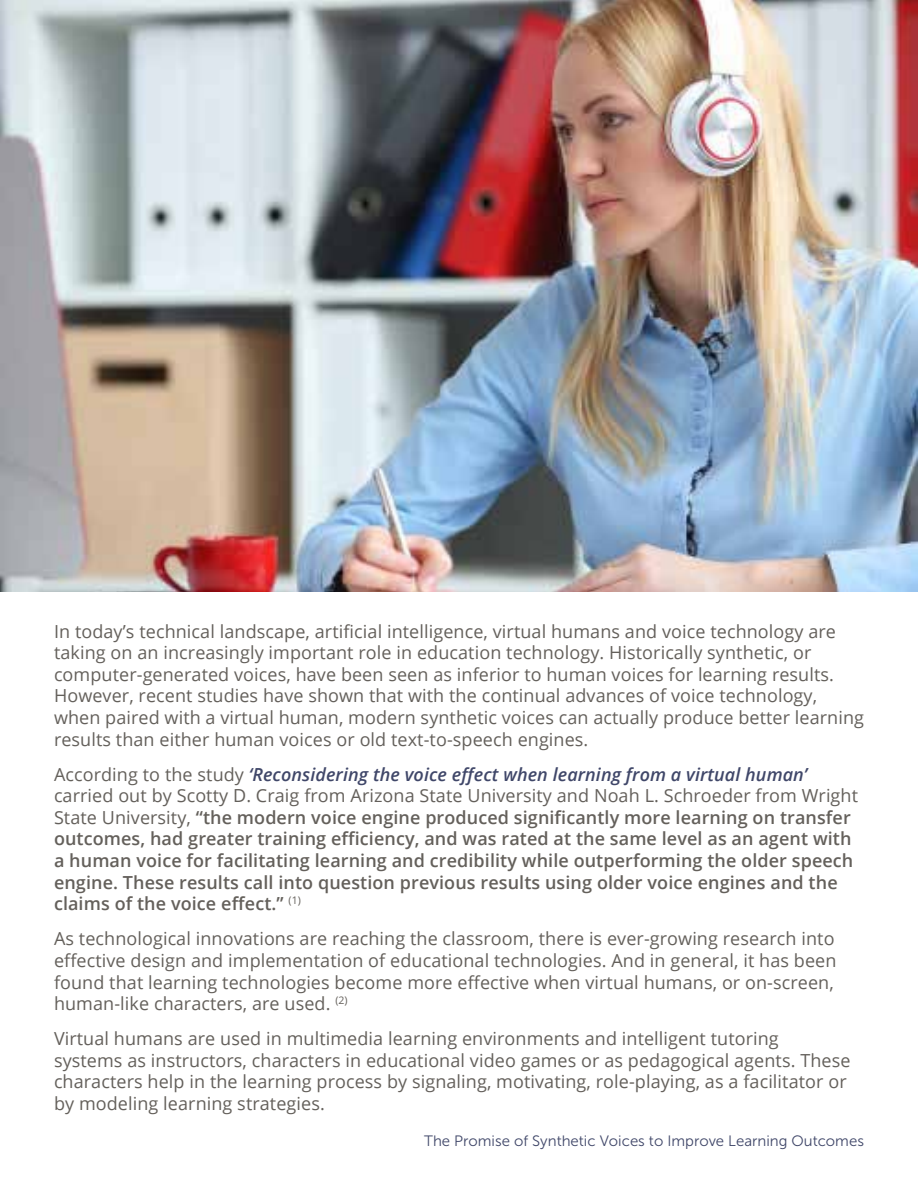
<style>
.page{position:relative;width:918px;height:1188px;background:#fff}
.page>*{position:absolute;margin:0;border:0;box-sizing:border-box;transform-origin:0 0}
.t1{font:18px/21.6px "Open Sans";letter-spacing:.005em;color:#64605b}
.t2{font:600 18px/21.6px "Open Sans";letter-spacing:.005em;color:#64605b}
.t3{font:15px "Museo Sans 300";color:#404769}
.s1{font-weight:400}
.s2{font-style:italic;color:#404769}
</style>
<div class="page">
<img style="left:0;top:0;width:918px;height:592px">
<p class="t1" style="left:54px;top:620px;width:812px">In today’s technical landscape, artificial intelligence, virtual humans and voice technology are taking on an increasingly important role in education technology. Historically synthetic, or computer-generated voices, have been seen as inferior to human voices for learning results.<br>However, recent studies have shown that with the continual advances of voice technology, when paired with a virtual human, modern synthetic voices can actually produce better learning results than either human voices or old text-to-speech engines.</p>
<p class="t2" style="left:54px;top:763px;width:806px"><span class="s1">According to the study</span> <span class="s2">‘Reconsidering the voice effect when learning from a virtual human’ </span><span class="s1">carried out by Scotty D. Craig from Arizona State University and Noah L. Schroeder from Wright State University,</span> “the modern voice engine produced significantly more learning on transfer outcomes, had greater training efficiency, and was rated at the same level as an agent with a human voice for facilitating learning and credibility while outperforming the older speech engine. These results call into question previous results using older voice engines and the claims of the voice effect.” <sup>(1)</sup></p>
<p class="t1" style="left:54px;top:928px;width:784px">As technological innovations are reaching the classroom, there is ever-growing research into effective design and implementation of educational technologies. And in general, it has been found that learning technologies become more effective when virtual humans, or on-screen, human-like characters, are used. <sup>(2)</sup></p>
<p class="t1" style="left:54px;top:1027px;width:798px">Virtual humans are used in multimedia learning environments and intelligent tutoring systems as instructors, characters in educational video games or as pedagogical agents. These characters help in the learning process by signaling, motivating, role-playing, as a facilitator or by modeling learning strategies.</p>
<p class="t3" style="left:424px;top:1132px;width:441px">The Promise of Synthetic Voices to Improve Learning Outcomes</p>
</div>
